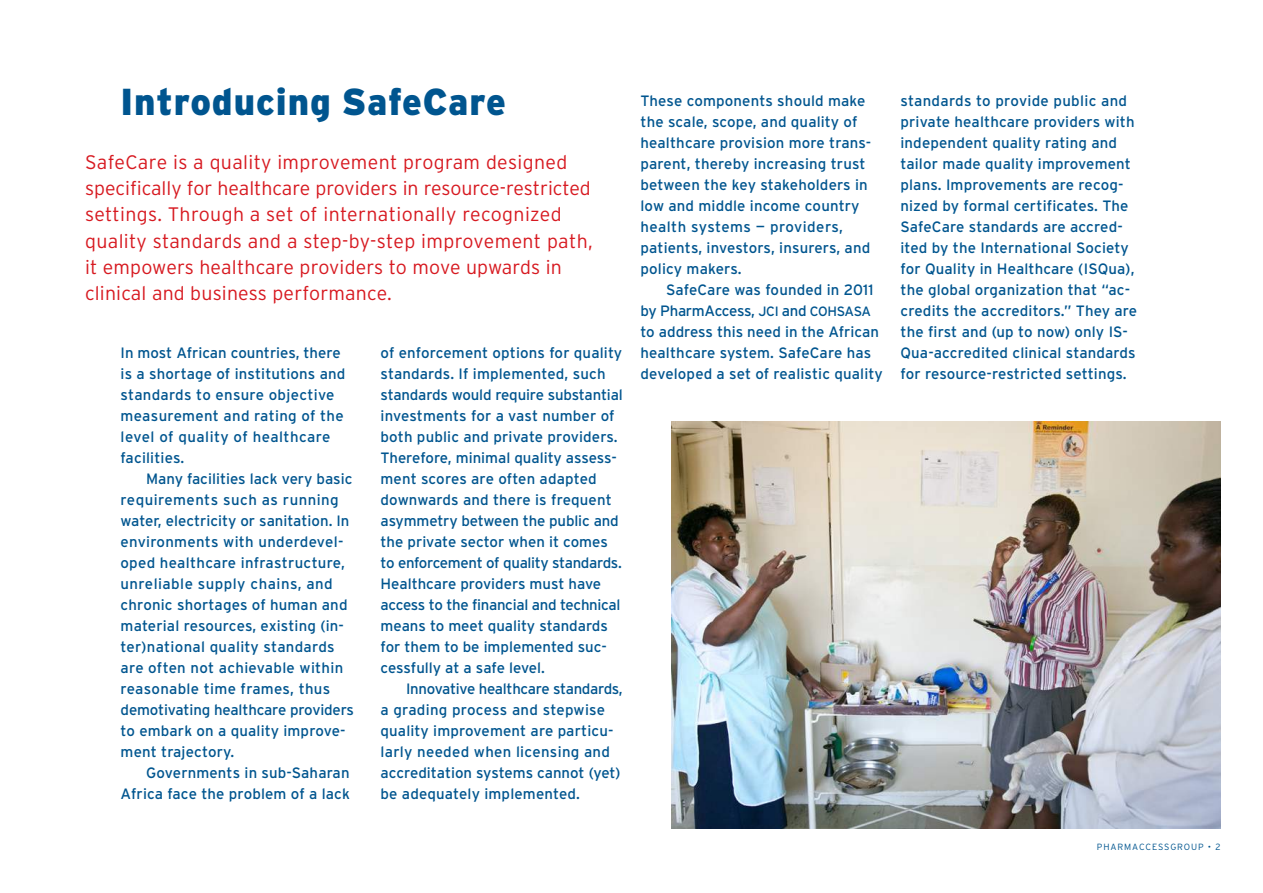
<style>
.page{position:relative;width:1263px;height:893px;background:#fff}
.page>*{position:absolute;margin:0;border:0;box-sizing:border-box;transform-origin:0 0}
.t1{font:900 37.5px "Interstate";letter-spacing:.025em;color:#00558f}
.t2{font:300 19.5px/26.2px "Interstate";letter-spacing:.01em;color:#d71920}
.t3{font:15px/21px "Interstate";letter-spacing:.01em;color:#00558f}
.t4{font:300 9px "Interstate";letter-spacing:.1em;color:#00558f}
.s1{font-size:13.5px}
</style>
<div class="page">
<img style="left:672px;top:421px;width:548px;height:407px">
<h1 class="t1" style="left:121px;top:81px;width:387px">Introducing SafeCare</h1>
<p class="t2" style="left:85px;top:149px;width:509px">SafeCare is a quality improvement program designed specifically for healthcare providers in resource-restricted settings. Through a set of internationally recognized quality standards and a step-by-step improvement path, it empowers healthcare providers to move upwards in clinical and business performance.</p>
<p class="t3" style="left:121px;top:342px;width:226px">In most African countries, there is a shortage of institutions and standards to ensure objective measurement and rating of the level of quality of healthcare facilities.</p>
<p class="t3" style="left:121px;top:468px;width:235px;text-indent:26px">Many facilities lack very basic requirements such as running water, electricity or sanitation. In environments with underdevel&shy;oped healthcare infrastructure, unreliable supply chains, and chronic shortages of human and material resources, existing (in&shy;ter)national quality standards are often not achievable within reasonable time frames, thus demotivating healthcare providers to embark on a quality improve&shy;ment trajectory.</p>
<p class="t3" style="left:121px;top:762px;width:231px;text-align:right">Governments in sub-Saharan<br>Africa face the problem of a lack</p>
<p class="t3" style="left:381px;top:342px;width:244px">of enforcement options for quality standards. If implemented, such standards would require substantial investments for a vast number of both public and private providers.<br>Therefore, minimal quality assess&shy;ment scores are often adapted downwards and there is frequent asymmetry between the public and the private sector when it comes to enforcement of quality standards.<br>Healthcare providers must have access to the financial and technical means to meet quality standards for them to be implemented suc&shy;cessfully at a safe level.</p>
<p class="t3" style="left:381px;top:678px;width:244px;text-indent:26px">Innovative healthcare standards, a grading process and stepwise quality improvement are particu&shy;larly needed when licensing and accreditation systems cannot (yet) be adequately implemented.</p>
<p class="t3" style="left:640px;top:90px;width:232px">These components should make the scale, scope, and quality of healthcare provision more trans&shy;parent, thereby increasing trust between the key stakeholders in low and middle income country health systems — providers, patients, investors, insurers, and policy makers.</p>
<p class="t3" style="left:640px;top:279px;width:244px;text-indent:26px">SafeCare was founded in 2011 by PharmAccess, <span class="s1">JCI</span> and <span class="s1">COHSASA </span>to address this need in the African healthcare system. SafeCare has developed a set of realistic quality</p>
<p class="t3" style="left:900px;top:90px;width:238px">standards to provide public and private healthcare providers with independent quality rating and tailor made quality improvement plans. Improvements are recog&shy;nized by formal certificates. The SafeCare standards are accred&shy;ited by the International Society for Quality in Healthcare (ISQua), the global organization that “ac&shy;credits the accreditors.” They are the first and (up to now) only IS-Qua-accredited clinical standards for resource-restricted settings.</p>
<p class="t4" style="left:1097px;top:842px;width:125px">PHARMACCESSGROUP • 2</p>
</div>
